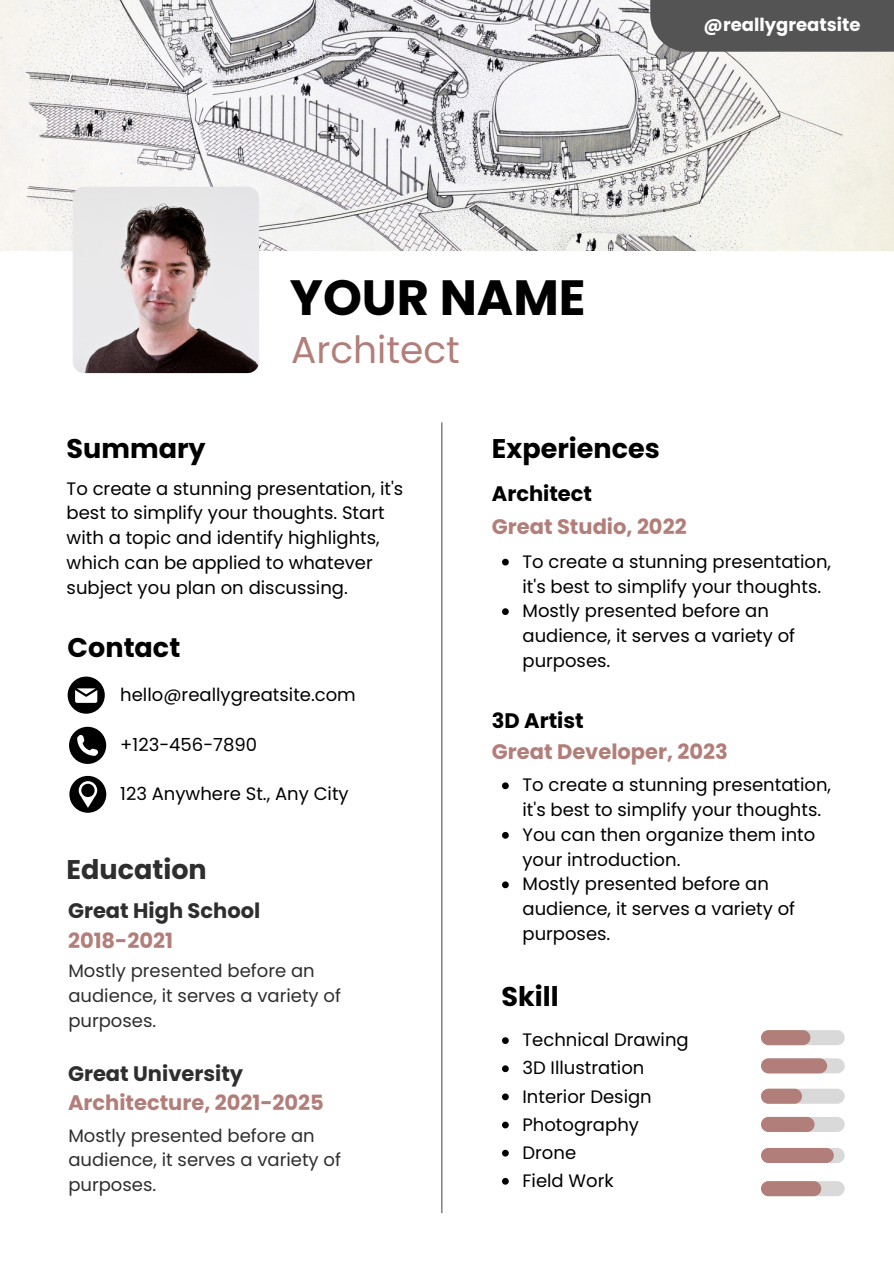
<style>
.page{position:relative;width:894px;height:1264px;background:#fff}
.page>*{position:absolute;margin:0;border:0;box-sizing:border-box;transform-origin:0 0}
.t1{font:700 49.5px "Poppins";color:#000}
.t2{font:37.5px "Poppins";color:#b27e79}
.t3{font:700 27px "Poppins";color:#000}
.t4{font:700 27px "Poppins";color:#2e2e2e}
.t5{font:700 21px "Poppins";color:#b27e79}
.t6{font:700 21px "Poppins";color:#2e2e2e}
.t7{font:700 21px "Poppins";color:#000}
.t8{font:18px/24.8px "Poppins";color:#000}
.t9{font:18px/24.8px "Poppins";color:#2e2e2e}
.t10{font:700 18px "Poppins";color:#fff}
</style>
<div class="page">
<img style="left:0;top:0;width:893px;height:251px">
<div style="left:760px;top:1030px;width:84px;height:15px;background:#d9d9d9;border-radius:8px"></div>
<div style="left:760px;top:1030px;width:50px;height:15px;background:#b27e79;border-radius:8px"></div>
<div style="left:760px;top:1088px;width:84px;height:15px;background:#d9d9d9;border-radius:8px"></div>
<div style="left:760px;top:1088px;width:41px;height:15px;background:#b27e79;border-radius:8px"></div>
<div style="left:760px;top:1147px;width:84px;height:15px;background:#d9d9d9;border-radius:8px"></div>
<div style="left:760px;top:1147px;width:73px;height:15px;background:#b27e79;border-radius:8px"></div>
<div style="left:760px;top:1058px;width:84px;height:15px;background:#d9d9d9;border-radius:8px"></div>
<div style="left:760px;top:1058px;width:66px;height:15px;background:#b27e79;border-radius:8px"></div>
<div style="left:760px;top:1116px;width:84px;height:15px;background:#d9d9d9;border-radius:8px"></div>
<div style="left:760px;top:1116px;width:54px;height:15px;background:#b27e79;border-radius:8px"></div>
<div style="left:760px;top:1181px;width:84px;height:15px;background:#d9d9d9;border-radius:8px"></div>
<div style="left:760px;top:1181px;width:61px;height:15px;background:#b27e79;border-radius:8px"></div>
<svg style="left:68px;top:676px;width:37px;height:37px"></svg>
<svg style="left:69px;top:726px;width:37px;height:38px"></svg>
<svg style="left:69px;top:776px;width:37px;height:36px"></svg>
<img style="left:73px;top:187px;width:186px;height:186px;border-radius:12px">
<div style="left:650px;top:0;width:243px;height:52px;background:#545454"></div>
<hr style="left:441px;top:422px;width:1px;height:791px;background:#545454">
<svg style="left:502px;top:782px;width:6px;height:7px"></svg>
<svg style="left:502px;top:832px;width:6px;height:6px"></svg>
<svg style="left:502px;top:881px;width:6px;height:7px"></svg>
<svg style="left:502px;top:558px;width:6px;height:7px"></svg>
<svg style="left:502px;top:608px;width:6px;height:7px"></svg>
<svg style="left:502px;top:1037px;width:6px;height:6px"></svg>
<svg style="left:502px;top:1065px;width:6px;height:7px"></svg>
<svg style="left:502px;top:1093px;width:6px;height:7px"></svg>
<svg style="left:502px;top:1121px;width:6px;height:7px"></svg>
<svg style="left:502px;top:1149px;width:6px;height:7px"></svg>
<svg style="left:502px;top:1177px;width:6px;height:7px"></svg>
<h3 class="t1" style="left:290px;top:263px;width:297px">YOUR NAME</h3>
<p class="t2" style="left:291px;top:324px;width:170px">Architect</p>
<p class="t10" style="left:703px;top:12px;width:158px">@reallygreatsite</p>
<h5 class="t3" style="left:67px;top:430px;width:140px">Summary</h5>
<p class="t3" style="left:491px;top:430px;width:169px">Experiences</p>
<h1 class="t8" style="left:67px;top:476px;width:338px">To create a stunning presentation, it's best to simplify your thoughts. Start with a topic and identify highlights, which can be applied to whatever subject you plan on discussing.</h1>
<p class="t7" style="left:491px;top:479px;width:102px">Architect</p>
<p class="t5" style="left:491px;top:511px;width:196px">Great Studio, 2022</p>
<h3 class="t8" style="left:522px;top:549px;width:310px">To create a stunning presentation, it's best to simplify your thoughts.</h3>
<p class="t8" style="left:522px;top:598px;width:274px">Mostly presented before an audience, it serves a variety of purposes.</p>
<p class="t7" style="left:491px;top:705px;width:93px">3D Artist</p>
<h4 class="t3" style="left:68px;top:628px;width:114px">Contact</h4>
<p class="t8" style="left:120px;top:682px;width:237px">hello@reallygreatsite.com</p>
<h3 class="t8" style="left:120px;top:732px;width:138px">+123-456-7890</h3>
<h4 class="t8" style="left:120px;top:781px;width:230px">123 Anywhere St., Any City</h4>
<p class="t5" style="left:491px;top:736px;width:237px">Great Developer, 2023</p>
<h2 class="t8" style="left:522px;top:772px;width:310px">To create a stunning presentation, it's best to simplify your thoughts.</h2>
<h3 class="t8" style="left:522px;top:822px;width:294px">You can then organize them into your introduction.</h3>
<p class="t8" style="left:522px;top:871px;width:274px">Mostly presented before an audience, it serves a variety of purposes.</p>
<h4 class="t4" style="left:67px;top:851px;width:142px">Education</h4>
<h4 class="t6" style="left:68px;top:896px;width:194px">Great High School</h4>
<p class="t5" style="left:68px;top:925px;width:106px">2018-2021</p>
<p class="t9" style="left:68px;top:958px;width:274px">Mostly presented before an audience, it serves a variety of purposes.</p>
<h4 class="t6" style="left:68px;top:1058px;width:177px">Great University</h4>
<p class="t5" style="left:68px;top:1087px;width:257px">Architecture, 2021-2025</p>
<p class="t9" style="left:68px;top:1122px;width:274px">Mostly presented before an audience, it serves a variety of purposes.</p>
<p class="t3" style="left:501px;top:977px;width:59px">Skill</p>
<p class="t8" style="left:522px;top:1027px;width:168px">Technical Drawing</p>
<h3 class="t8" style="left:522px;top:1055px;width:123px">3D Illustration</h3>
<h4 class="t8" style="left:522px;top:1083px;width:131px">Interior Design</h4>
<h4 class="t8" style="left:522px;top:1111px;width:118px">Photography</h4>
<p class="t8" style="left:522px;top:1140px;width:55px">Drone</p>
<h4 class="t8" style="left:522px;top:1168px;width:93px">Field Work</h4>
</div>
